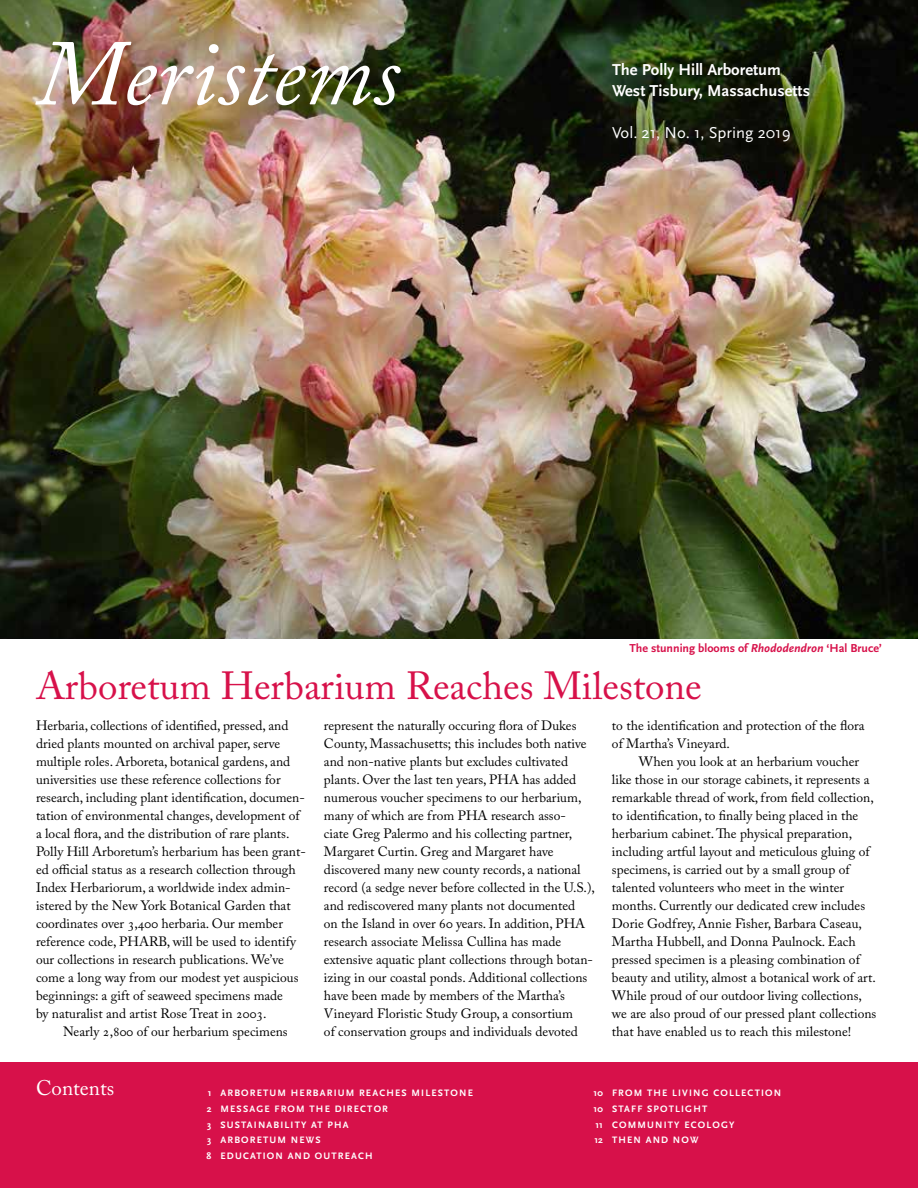
<style>
.page{position:relative;width:918px;height:1188px;background:#fff}
.page>*{position:absolute;margin:0;border:0;box-sizing:border-box;transform-origin:0 0}
.t1{font:italic 93px "Adobe Caslon Pro";color:#fff}
.t2{font:39px "Adobe Caslon Pro";color:#d7114a}
.t3{font:21px "Adobe Caslon Pro";color:#fff}
.t4{font:700 16.5px/21px "Scala Sans";color:#fff}
.t5{font:16.5px "Scala Sans";color:#fff}
.t6{font:13.5px/18px "Adobe Caslon Pro";color:#000}
.t7{font:700 12px "Scala Sans";color:#d7114a}
.t8{font:700 9.75px/15.8px "Scala Sans";letter-spacing:.12em;color:#fff}
.s1{font-style:italic}
</style>
<div class="page">
<img style="left:0;top:0;width:918px;height:639px">
<div style="left:0;top:1062px;width:918px;height:126px;background:#d7114a"></div>
<h1 class="t1" style="left:36px;top:18px;width:365px">Meristems</h1>
<p class="t4" style="left:612px;top:60px;width:200px">The Polly Hill Arboretum<br>West Tisbury, Massachusetts</p>
<p class="t5" style="left:612px;top:124px;width:180px">Vol. 21, No. 1, Spring 2019</p>
<p class="t7" style="left:629px;top:642px;width:254px">The stunning blooms of <span class="s1">Rhododendron</span> ‘Hal Bruce’</p>
<h2 class="t2" style="left:36px;top:663px;width:667px">Arboretum Herbarium Reaches Milestone</h2>
<p class="t6" style="left:36px;top:716px;width:271px">Herbaria, collections of identified, pressed, and dried plants mounted on archival paper, serve multiple roles. Arboreta, botanical gardens, and universities use these reference collections for research, including plant identification, documen&shy;tation of environmental changes, development of a local flora, and the distribution of rare plants.<br>Polly Hill Arboretum’s herbarium has been grant&shy;ed official status as a research collection through Index Herbariorum, a worldwide index admin&shy;istered by the New York Botanical Garden that coordinates over 3,400 herbaria. Our member reference code, PHARB, will be used to identify our collections in research publications. We’ve come a long way from our modest yet auspicious beginnings: a gift of seaweed specimens made<br>by naturalist and artist Rose Treat in 2003.</p>
<p class="t6" style="left:63px;top:1022px;width:226px">Nearly 2,800 of our herbarium specimens</p>
<p class="t6" style="left:324px;top:716px;width:272px">represent the naturally occuring flora of Dukes County, Massachusetts; this includes both native and non-native plants but excludes cultivated plants. Over the last ten years, PHA has added numerous voucher specimens to our herbarium, many of which are from PHA research asso-<br>ciate Greg Palermo and his collecting partner, Margaret Curtin. Greg and Margaret have discovered many new county records, a national record (a sedge never before collected in the U.S.), and rediscovered many plants not documented<br>on the Island in over 60 years. In addition, PHA research associate Melissa Cullina has made extensive aquatic plant collections through botan&shy;izing in our coastal ponds. Additional collections have been made by members of the Martha’s Vineyard Floristic Study Group, a consortium<br>of conservation groups and individuals devoted</p>
<p class="t6" style="left:612px;top:716px;width:254px">to the identification and protection of the flora of Martha’s Vineyard.</p>
<p class="t6" style="left:612px;top:752px;width:266px;text-indent:27px">When you look at an herbarium voucher like those in our storage cabinets, it represents a remarkable thread of work, from field collection, to identification, to finally being placed in the herbarium cabinet. The physical preparation, including artful layout and meticulous gluing of specimens, is carried out by a small group of talented volunteers who meet in the winter months. Currently our dedicated crew includes Dorie Godfrey, Annie Fisher, Barbara Caseau, Martha Hubbell, and Donna Paulnock. Each pressed specimen is a pleasing combination of beauty and utility, almost a botanical work of art.<br>While proud of our outdoor living collections, we are also proud of our pressed plant collections that have enabled us to reach this milestone!</p>
<h3 class="t3" style="left:36px;top:1076px;width:80px">Contents</h3>
<p class="t8" style="left:220px;top:1085px;width:254px">ARBORETUM HERBARIUM REACHES MILESTONE<br>MESSAGE FROM THE DIRECTOR<br>SUSTAINABILITY AT PHA<br>ARBORETUM NEWS<br>EDUCATION AND OUTREACH</p>
<p class="t8" style="left:612px;top:1085px;width:171px">FROM THE LIVING COLLECTION<br>STAFF SPOTLIGHT<br>COMMUNITY ECOLOGY<br>THEN AND NOW</p>
<p class="t8" style="left:207px;top:1085px;width:6px;text-align:justify">1<br>2<br>3<br>3<br>8</p>
<p class="t8" style="left:594px;top:1085px;width:11px;text-align:justify">10<br>10<br>11<br>12</p>
</div>
